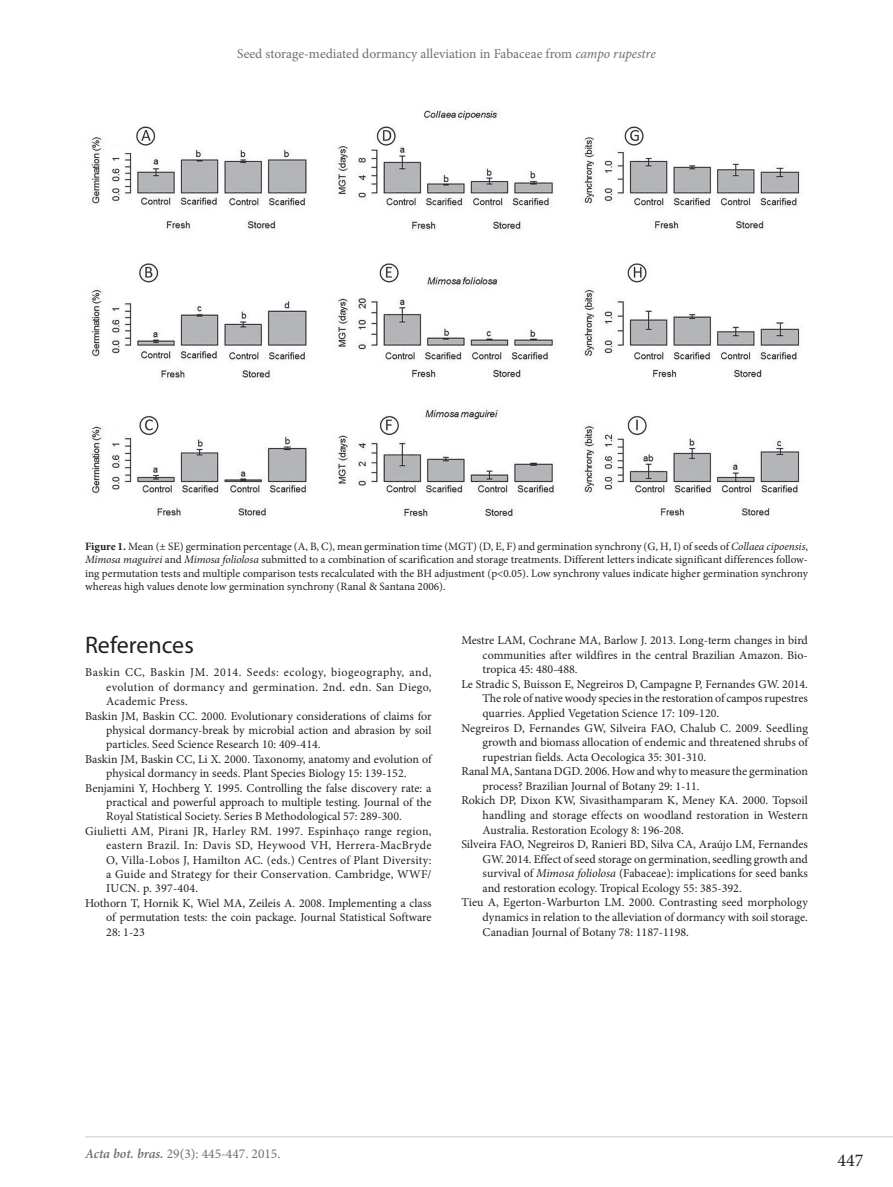
<style>
.page{position:relative;width:893px;height:1187px;background:#fff}
.page>*{position:absolute;margin:0;border:0;box-sizing:border-box;transform-origin:0 0}
.t1{font:24px "Myriad Pro";color:#231f20}
.t2{font:18px "Minion Pro";color:#231f20}
.t3{font:13.5px "Minion Pro";color:#6d6e70}
.t4{font:12px "Minion Pro";color:#231f20}
.t5{font:12px "Minion Pro";letter-spacing:.02em;color:#231f20}
.t6{font:12px "Minion Pro";letter-spacing:.025em;color:#231f20}
.t7{font:12px "Minion Pro";letter-spacing:.045em;color:#231f20}
.t8{font:11.25px/13.5px "Minion Pro";color:#231f20;text-align:justify}
.s1{font-style:italic}
.s2{font-weight:700}
.s3{font-weight:600;font-style:italic}
</style>
<div class="page">
<hr style="left:85px;top:1136px;width:808px;height:1px;background:#d1d3d4">
<img style="left:89px;top:110px;width:711px;height:407px">
<p class="t3" style="left:237px;top:48px;width:420px">Seed storage-mediated dormancy alleviation in Fabaceae from <span class="s1">campo rupestre</span></p>
<p class="t8" style="left:85px;top:540px;width:724px"><span class="s2">Figure 1.</span> Mean (± SE) germination percentage (A, B, C), mean germination time (MGT) (D, E, F) and germination synchrony (G, H, I) of seeds of <span class="s1">Collaea cipoensis</span>, <span class="s1">Mimosa maguirei</span> and <span class="s1">Mimosa foliolosa</span> submitted to a combination of scarification and storage treatments. Different letters indicate significant differences follow&shy;ing permutation tests and multiple comparison tests recalculated with the BH adjustment (p&lt;0.05). Low synchrony values indicate higher germination synchrony whereas high values denote low germination synchrony (Ranal &amp; Santana 2006).</p>
<h1 class="t1" style="left:85px;top:636px;width:110px">References</h1>
<p class="t7" style="left:85px;top:667px;width:348px">Baskin CC, Baskin JM. 2014. Seeds: ecology, biogeography, and,</p>
<p class="t6" style="left:106px;top:682px;width:327px">evolution of dormancy and germination. 2nd. edn. San Diego,</p>
<p class="t5" style="left:106px;top:696px;width:83px">Academic Press.</p>
<p class="t4" style="left:85px;top:710px;width:348px">Baskin JM, Baskin CC. 2000. Evolutionary considerations of claims for</p>
<p class="t4" style="left:106px;top:725px;width:327px">physical dormancy-break by microbial action and abrasion by soil</p>
<p class="t4" style="left:106px;top:739px;width:216px">particles. Seed Science Research 10: 409-414.</p>
<p class="t4" style="left:85px;top:754px;width:348px">Baskin JM, Baskin CC, Li X. 2000. Taxonomy, anatomy and evolution of</p>
<p class="t4" style="left:106px;top:768px;width:302px">physical dormancy in seeds. Plant Species Biology 15: 139-152.</p>
<p class="t4" style="left:85px;top:782px;width:348px">Benjamini Y, Hochberg Y. 1995. Controlling the false discovery rate: a</p>
<p class="t4" style="left:106px;top:797px;width:327px">practical and powerful approach to multiple testing. Journal of the</p>
<p class="t4" style="left:106px;top:811px;width:297px">Royal Statistical Society. Series B Methodological 57: 289-300.</p>
<p class="t5" style="left:85px;top:826px;width:348px">Giulietti AM, Pirani JR, Harley RM. 1997. Espinhaço range region,</p>
<p class="t6" style="left:106px;top:840px;width:327px">eastern Brazil. In: Davis SD, Heywood VH, Herrera-MacBryde</p>
<p class="t5" style="left:106px;top:854px;width:327px">O, Villa-Lobos J, Hamilton AC. (eds.) Centres of Plant Diversity:</p>
<p class="t5" style="left:106px;top:869px;width:327px">a Guide and Strategy for their Conservation<span class="s1">.</span> Cambridge, WWF/</p>
<p class="t5" style="left:106px;top:883px;width:94px">IUCN. p. 397-404.</p>
<p class="t4" style="left:85px;top:898px;width:348px">Hothorn T, Hornik K, Wiel MA, Zeileis A. 2008. Implementing a class</p>
<p class="t4" style="left:106px;top:912px;width:327px">of permutation tests: the coin package. Journal Statistical Software</p>
<p class="t4" style="left:106px;top:926px;width:40px">28: 1-23</p>
<p class="t4" style="left:461px;top:635px;width:348px">Mestre LAM, Cochrane MA, Barlow J. 2013. Long-term changes in bird</p>
<p class="t4" style="left:483px;top:650px;width:327px">communities after wildfires in the central Brazilian Amazon. Bio-</p>
<p class="t4" style="left:483px;top:664px;width:97px">tropica 45: 480-488.</p>
<p class="t4" style="left:461px;top:679px;width:348px">Le Stradic S, Buisson E, Negreiros D, Campagne P, Fernandes GW. 2014.</p>
<p class="t4" style="left:483px;top:693px;width:327px">The role of native woody species in the restoration of campos rupestres</p>
<p class="t4" style="left:483px;top:708px;width:238px">quarries. Applied Vegetation Science 17: 109-120.</p>
<p class="t4" style="left:461px;top:722px;width:348px">Negreiros D, Fernandes GW, Silveira FAO, Chalub C. 2009. Seedling</p>
<p class="t4" style="left:483px;top:737px;width:327px">growth and biomass allocation of endemic and threatened shrubs of</p>
<p class="t4" style="left:483px;top:752px;width:225px">rupestrian fields. Acta Oecologica 35: 301-310.</p>
<p class="t4" style="left:461px;top:766px;width:348px">Ranal MA, Santana DGD. 2006. How and why to measure the germination</p>
<p class="t4" style="left:483px;top:781px;width:219px">process? Brazilian Journal of Botany 29: 1-11.</p>
<p class="t4" style="left:461px;top:795px;width:348px">Rokich DP, Dixon KW, Sivasithamparam K, Meney KA. 2000. Topsoil</p>
<p class="t4" style="left:483px;top:810px;width:327px">handling and storage effects on woodland restoration in Western</p>
<p class="t4" style="left:483px;top:824px;width:203px">Australia. Restoration Ecology 8: 196-208.</p>
<p class="t4" style="left:461px;top:839px;width:348px">Silveira FAO, Negreiros D, Ranieri BD, Silva CA, Araújo LM, Fernandes</p>
<p class="t4" style="left:483px;top:854px;width:327px">GW. 2014. Effect of seed storage on germination, seedling growth and</p>
<p class="t4" style="left:483px;top:868px;width:327px">survival of <span class="s1">Mimosa foliolosa</span> (Fabaceae): implications for seed banks</p>
<p class="t4" style="left:483px;top:883px;width:261px">and restoration ecology. Tropical Ecology 55: 385-392.</p>
<p class="t4" style="left:461px;top:897px;width:348px">Tieu A, Egerton-Warburton LM. 2000. Contrasting seed morphology</p>
<p class="t4" style="left:483px;top:912px;width:327px">dynamics in relation to the alleviation of dormancy with soil storage.</p>
<p class="t4" style="left:483px;top:926px;width:208px">Canadian Journal of Botany 78: 1187-1198.</p>
<p class="t3" style="left:85px;top:1147px;width:197px"><span class="s3">Acta bot. bras.</span> 29(3): 445-447. 2015.</p>
<h2 class="t2" style="left:837px;top:1152px;width:27px">447</h2>
</div>
